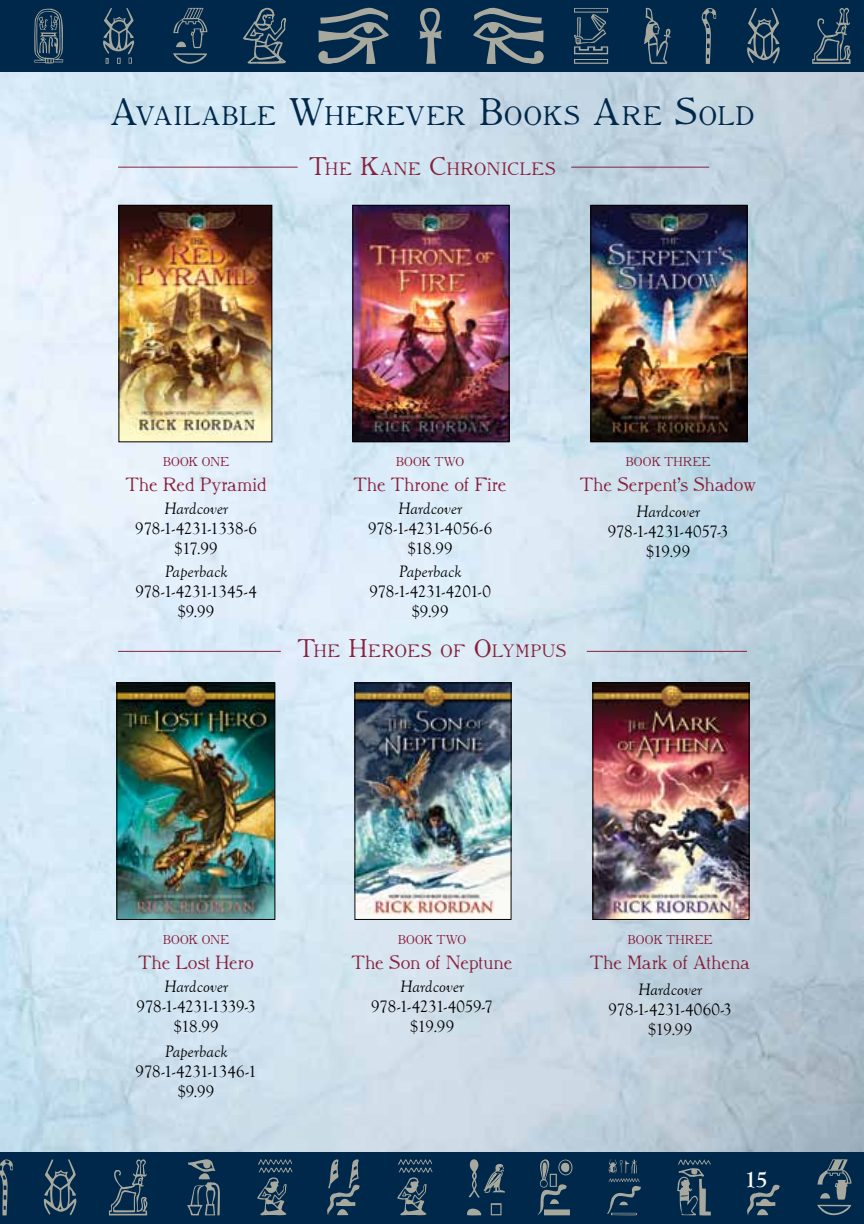
<style>
.page{position:relative;width:864px;height:1224px;background:#fff}
.page>*{position:absolute;margin:0;border:0;box-sizing:border-box;transform-origin:0 0}
.t1{font:25.2px "Ingvaeonic Oldestyle NF";letter-spacing:.065em;color:#00284a}
.t2{font:700 24px "Goudy Old Style T";color:#fff}
.t3{font:18px "Ingvaeonic Oldestyle NF";letter-spacing:.025em;color:#88213c}
.t4{font:17px/20px "Goudy Old Style T";letter-spacing:-.01em;color:#000;text-align:center}
.t5{font:italic 17px "Goudy Old Style T";letter-spacing:.01em;color:#000}
.t6{font:16.8px "Ingvaeonic Oldestyle NF";letter-spacing:.04em;color:#88213c}
.t7{font:16.8px "Ingvaeonic Oldestyle NF";letter-spacing:.07em;color:#88213c}
.t8{font:12px "Ingvaeonic Oldestyle NF";letter-spacing:.025em;color:#88213c}
.s1{font-size:36px}
.s2{font-size:24px}
</style>
<div class="page">
<div style="left:0;top:0;width:864px;height:72px;background:#00284a"></div>
<div style="left:0;top:1152px;width:864px;height:72px;background:#00284a"></div>
<hr style="left:118px;top:167px;width:180px;height:1px;background:#88213c">
<hr style="left:571px;top:167px;width:138px;height:1px;background:#88213c">
<img style="left:120px;top:207px;width:150px;height:233px">
<div style="left:118px;top:205px;width:154px;height:237px;border:1px solid #000"></div>
<img style="left:354px;top:207px;width:154px;height:233px">
<div style="left:352px;top:205px;width:158px;height:237px;border:1px solid #000"></div>
<img style="left:592px;top:207px;width:154px;height:233px">
<div style="left:590px;top:205px;width:158px;height:237px;border:1px solid #000"></div>
<img style="left:118px;top:684px;width:155px;height:234px">
<div style="left:116px;top:682px;width:159px;height:238px;border:1px solid #000"></div>
<img style="left:356px;top:684px;width:154px;height:234px">
<div style="left:354px;top:682px;width:158px;height:238px;border:1px solid #000"></div>
<img style="left:594px;top:684px;width:154px;height:234px">
<div style="left:592px;top:682px;width:158px;height:238px;border:1px solid #000"></div>
<hr style="left:118px;top:651px;width:163px;height:1px;background:#88213c">
<hr style="left:587px;top:651px;width:160px;height:1px;background:#88213c">
<svg style="left:34px;top:8px;width:817px;height:56px"></svg>
<svg style="left:187px;top:1159px;width:664px;height:57px"></svg>
<svg style="left:0;top:1159px;width:147px;height:57px"></svg>
<h1 class="t1" style="left:110px;top:101px;width:644px"><span class="s1">A</span>VAILABLE <span class="s1">W</span>HEREVER <span class="s1">B</span>OOKS <span class="s1">A</span>RE <span class="s1">S</span>OLD</h1>
<p class="t7" style="left:309px;top:159px;width:248px"><span class="s2">T</span>HE <span class="s2">K</span>ANE <span class="s2">C</span>HRONICLES</p>
<p class="t8" style="left:163px;top:455px;width:67px">Book One</p>
<p class="t3" style="left:126px;top:474px;width:142px">The Red Pyramid</p>
<p class="t5" style="left:164px;top:499px;width:66px">Hardcover</p>
<p class="t4" style="left:135px;top:519px;width:123px">978-1-4231-1338-6 $17.99</p>
<p class="t5" style="left:165px;top:562px;width:64px">Paperback</p>
<p class="t4" style="left:135px;top:582px;width:123px">978-1-4231-1345-4 $9.99</p>
<p class="t8" style="left:396px;top:455px;width:70px">Book Two</p>
<p class="t3" style="left:354px;top:474px;width:154px">The Throne of Fire</p>
<p class="t5" style="left:398px;top:499px;width:66px">Hardcover</p>
<p class="t4" style="left:368px;top:519px;width:126px">978-1-4231-4056-6 $18.99</p>
<p class="t5" style="left:399px;top:562px;width:64px">Paperback</p>
<p class="t4" style="left:369px;top:582px;width:123px">978-1-4231-4201-0 $9.99</p>
<p class="t6" style="left:298px;top:641px;width:270px"><span class="s2">T</span>HE <span class="s2">H</span>EROES OF <span class="s2">O</span>LYMPUS</p>
<p class="t8" style="left:626px;top:455px;width:86px">Book Three</p>
<p class="t3" style="left:580px;top:474px;width:178px">The Serpent’s Shadow</p>
<p class="t5" style="left:636px;top:502px;width:66px">Hardcover</p>
<p class="t4" style="left:608px;top:522px;width:122px">978-1-4231-4057-3 $19.99</p>
<p class="t8" style="left:163px;top:932px;width:67px">Book One</p>
<p class="t3" style="left:138px;top:952px;width:117px">The Lost Hero</p>
<p class="t5" style="left:164px;top:977px;width:66px">Hardcover</p>
<p class="t4" style="left:137px;top:997px;width:120px">978-1-4231-1339-3 $18.99</p>
<p class="t5" style="left:165px;top:1043px;width:64px">Paperback</p>
<p class="t4" style="left:136px;top:1062px;width:123px">978-1-4231-1346-1 $9.99</p>
<p class="t8" style="left:398px;top:932px;width:70px">Book Two</p>
<p class="t3" style="left:352px;top:952px;width:162px">The Son of Neptune</p>
<p class="t5" style="left:400px;top:977px;width:66px">Hardcover</p>
<p class="t4" style="left:371px;top:997px;width:123px">978-1-4231-4059-7 $19.99</p>
<p class="t8" style="left:628px;top:932px;width:86px">Book Three</p>
<p class="t3" style="left:590px;top:952px;width:161px">The Mark of Athena</p>
<p class="t5" style="left:638px;top:980px;width:66px">Hardcover</p>
<p class="t4" style="left:609px;top:999px;width:125px">978-1-4231-4060-3 $19.99</p>
<h2 class="t2" style="left:744px;top:1166px;width:25px">15</h2>
</div>
